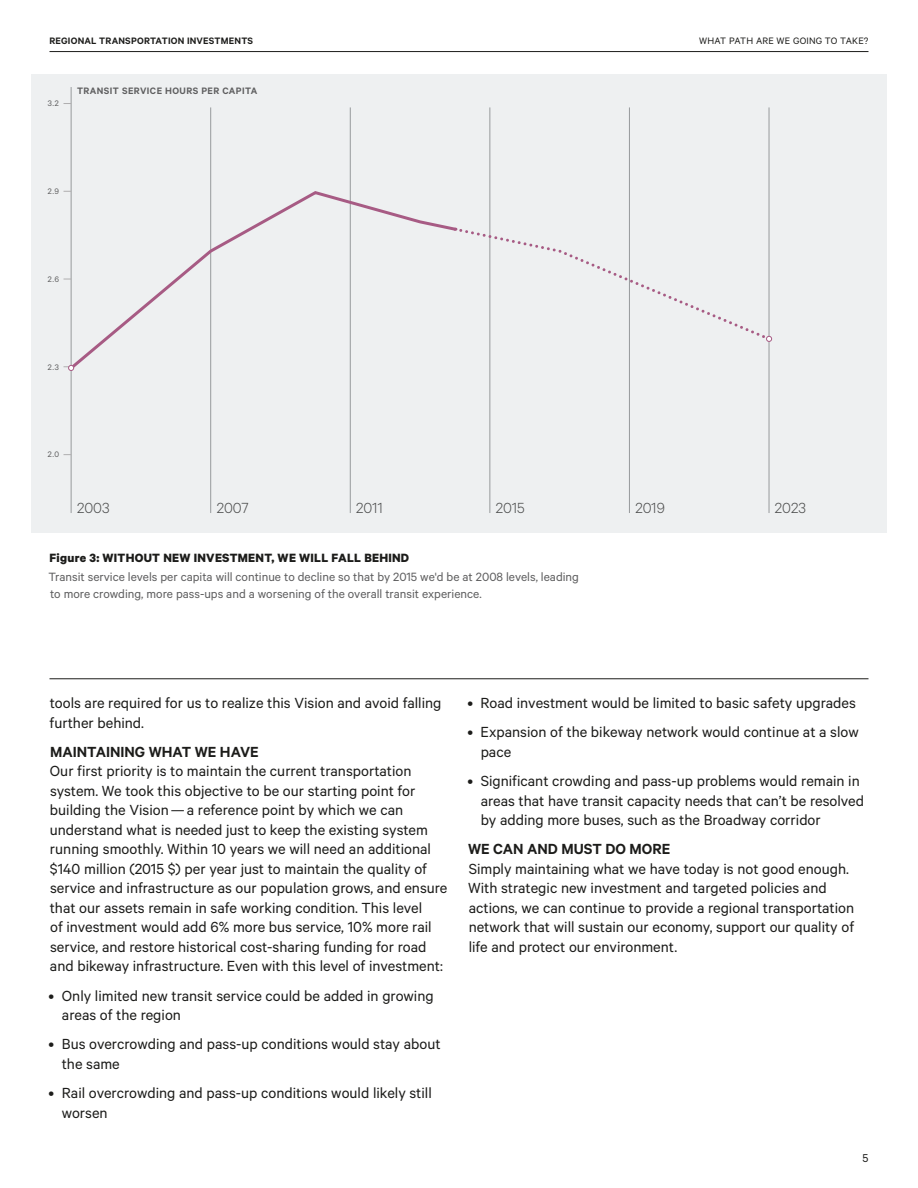
<style>
.page{position:relative;width:918px;height:1188px;background:#fff}
.page>*{position:absolute;margin:0;border:0;box-sizing:border-box;transform-origin:0 0}
.t1{font:16.5px/19.5px "Calibre";color:#1c1c1a}
.t2{font:600 16.5px "Calibre";color:#1c1c1a}
.t3{font:300 16.5px "Calibre";color:#4a4b4b}
.t4{font:13.5px/16.5px "Calibre";color:#5e5e5f}
.t5{font:700 13.5px "Calibre";letter-spacing:.02em;color:#1c1c1a}
.t6{font:12.75px "Calibre";color:#1c1c1a}
.t7{font:600 10.5px "Calibre";letter-spacing:.02em;color:#1c1c1a}
.t8{font:600 10.5px "Calibre";letter-spacing:.04em;color:#5e5e5f}
.t9{font:10.5px "Calibre";letter-spacing:.02em;color:#1c1c1a}
.t10{font:9px "Calibre";color:#5e5e5f}
</style>
<div class="page">
<hr style="left:50px;top:51px;width:818px;height:1px;background:#1c1c1a">
<div style="left:31px;top:74px;width:856px;height:459px;background:#eef0f1"></div>
<hr style="left:50px;top:679px;width:818px;height:1px;background:#1c1c1a">
<hr style="left:71px;top:87px;width:1px;height:426px;background:#979a9c">
<hr style="left:210px;top:107px;width:1px;height:406px;background:#979a9c">
<hr style="left:350px;top:107px;width:1px;height:406px;background:#979a9c">
<hr style="left:490px;top:107px;width:1px;height:406px;background:#979a9c">
<hr style="left:629px;top:107px;width:1px;height:406px;background:#979a9c">
<hr style="left:769px;top:107px;width:1px;height:406px;background:#979a9c">
<svg style="left:67px;top:189px;width:388px;height:183px"></svg>
<svg style="left:455px;top:227px;width:317px;height:115px"></svg>
<svg style="left:64px;top:365px;width:10px;height:6px"></svg>
<p class="t7" style="left:50px;top:35px;width:205px">REGIONAL TRANSPORTATION INVESTMENTS</p>
<p class="t10" style="left:47px;top:98px;width:13px">3.2</p>
<p class="t8" style="left:77px;top:84px;width:182px">TRANSIT SERVICE HOURS PER CAPITA</p>
<p class="t10" style="left:47px;top:186px;width:13px">2.9</p>
<p class="t10" style="left:47px;top:274px;width:13px">2.6</p>
<p class="t10" style="left:47px;top:361px;width:13px">2.3</p>
<p class="t10" style="left:47px;top:449px;width:13px">2.0</p>
<p class="t9" style="left:699px;top:35px;width:171px">WHAT PATH ARE WE GOING TO TAKE?</p>
<p class="t3" style="left:77px;top:498px;width:34px">2003</p>
<p class="t3" style="left:217px;top:498px;width:33px">2007</p>
<p class="t3" style="left:356px;top:498px;width:28px">2011</p>
<p class="t3" style="left:496px;top:498px;width:30px">2015</p>
<p class="t3" style="left:635px;top:498px;width:31px">2019</p>
<p class="t3" style="left:775px;top:498px;width:33px">2023</p>
<p class="t5" style="left:50px;top:549px;width:361px">Figure 3: WITHOUT NEW INVESTMENT, WE WILL FALL BEHIND</p>
<p class="t4" style="left:48px;top:568px;width:532px">Transit service levels per capita will continue to decline so that by 2015 we'd be at 2008 levels, leading to more crowding, more pass-ups and a worsening of the overall transit experience.</p>
<p class="t1" style="left:50px;top:693px;width:393px">tools are required for us to realize this Vision and avoid falling further behind.</p>
<p class="t2" style="left:50px;top:742px;width:210px">MAINTAINING WHAT WE HAVE</p>
<p class="t1" style="left:50px;top:761px;width:399px">Our first priority is to maintain the current transportation system. We took this objective to be our starting point for building the Vision—a reference point by which we can understand what is needed just to keep the existing system running smoothly. Within 10 years we will need an additional $140 million (2015 $) per year just to maintain the quality of service and infrastructure as our population grows, and ensure that our assets remain in safe working condition. This level<br>of investment would add 6% more bus service, 10% more rail service, and restore historical cost-sharing funding for road and bikeway infrastructure. Even with this level of investment:</p>
<p class="t1" style="left:62px;top:985px;width:373px;text-indent:-13px">• Only limited new transit service could be added in growing areas of the region</p>
<p class="t1" style="left:62px;top:1034px;width:380px;text-indent:-13px">• Bus overcrowding and pass-up conditions would stay about the same</p>
<p class="t1" style="left:62px;top:1083px;width:372px;text-indent:-13px">• Rail overcrowding and pass-up conditions would likely still worsen</p>
<p class="t1" style="left:467px;top:693px;width:390px">• Road investment would be limited to basic safety upgrades</p>
<p class="t1" style="left:481px;top:722px;width:380px;text-indent:-13px">• Expansion of the bikeway network would continue at a slow pace</p>
<p class="t1" style="left:481px;top:771px;width:385px;text-indent:-13px">• Significant crowding and pass-up problems would remain in areas that have transit capacity needs that can’t be resolved by adding more buses, such as the Broadway corridor</p>
<p class="t2" style="left:468px;top:839px;width:204px">WE CAN AND MUST DO MORE</p>
<p class="t1" style="left:468px;top:858px;width:388px">Simply maintaining what we have today is not good enough.<br>With strategic new investment and targeted policies and actions, we can continue to provide a regional transportation network that will sustain our economy, support our quality of life and protect our environment.</p>
<p class="t6" style="left:863px;top:1150px;width:7px">5</p>
</div>
